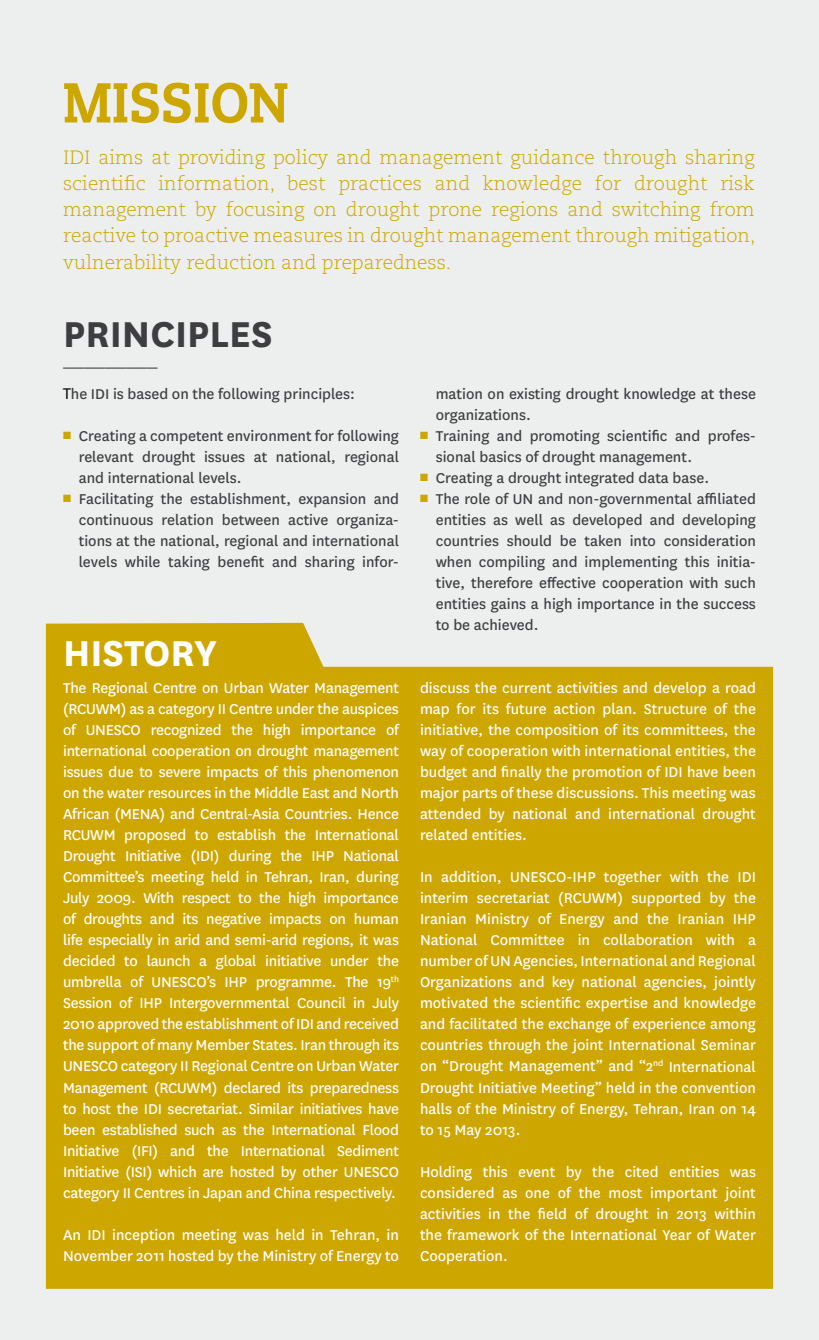
<style>
.page{position:relative;width:819px;height:1340px;background:#fff}
.page>*{position:absolute;margin:0;border:0;box-sizing:border-box;transform-origin:0 0}
.t1{font:800 56px "Caecilia LT Std";color:#cea600;scale:.9 1}
.t2{font:700 42px "National";color:#3e3d40}
.t3{font:700 42px "National";letter-spacing:-.01em;color:#fff}
.t4{font:21px "ITC Avant Garde Pro";color:#3e3d40}
.t5{font:300 19.25px/26.2px "Caecilia LT Std";color:#cea600;text-align:justify}
.t6{font:16.62px/21px "National";color:#fff;text-align:justify}
.t7{font:16.62px/21px "National";color:#3e3d40;text-align:justify}
.s1{font-family:"Myriad Pro";font-size:15.75px;color:#000}
.s2{color:#cea600}
</style>
<div class="page">
<div style="left:0;top:0;width:819px;height:1339px;background:#ecefee"></div>
<div style="left:46px;top:623px;width:727px;height:665px;background:#cea600"></div>
<h1 class="t1" style="left:63px;top:68px;width:253px">MISSION</h1>
<p class="t5" style="left:63px;top:144px;width:693px">IDI aims at providing policy and management guidance through sharing scientific information, best practices and knowledge for drought risk management by focusing on drought prone regions and switching from reactive to proactive measures in drought management through mitigation, vulnerability reduction and preparedness.</p>
<h2 class="t2" style="left:63px;top:305px;width:211px">PRINCIPLES</h2>
<p class="t4" style="left:63px;top:346px;width:96px">_________</p>
<p class="t7" style="left:63px;top:383px;width:293px"><span class="s1">T</span>he IDI is based on the following principles:</p>
<p class="t7" style="left:79px;top:425px;width:322px;text-indent:-16px"><span class="s2">■</span> Creating a competent environment for following relevant drought issues at national, regional and international levels.</p>
<p class="t7" style="left:79px;top:488px;width:322px;text-indent:-16px"><span class="s2">■</span> Facilitating the establishment, expansion and continuous relation between active organiza&shy;tions at the national, regional and international levels while taking benefit and sharing infor-</p>
<h2 class="t3" style="left:63px;top:623px;width:155px">HISTORY</h2>
<p class="t6" style="left:63px;top:677px;width:338px">The Regional Centre on Urban Water Management (RCUWM) as a category II Centre under the auspices of UNESCO recognized the high importance of international cooperation on drought management issues due to severe impacts of this phenomenon on the water resources in the Middle East and North African (MENA) and Central-Asia Countries. Hence RCUWM proposed to establish the International Drought Initiative (IDI) during the IHP National Committee’s meeting held in Tehran, Iran, during July 2009. With respect to the high importance of droughts and its negative impacts on human life especially in arid and semi-arid regions, it was decided to launch a global initiative under the umbrella of UNESCO’s IHP programme. The 19<sup>th </sup>Session of IHP Intergovernmental Council in July 2010 approved the establishment of IDI and received the support of many Member States. Iran through its UNESCO category II Regional Centre on Urban Water Management (RCUWM) declared its preparedness to host the IDI secretariat. Similar initiatives have been established such as the International Flood Initiative (IFI) and the International Sediment Initiative (ISI) which are hosted by other UNESCO category II Centres in Japan and China respectively.</p>
<p class="t6" style="left:63px;top:1223px;width:337px">An IDI inception meeting was held in Tehran, in<br>November 2011 hosted by the Ministry of Energy to</p>
<p class="t7" style="left:436px;top:383px;width:322px">mation on existing drought knowledge at these organizations.</p>
<p class="t7" style="left:436px;top:425px;width:321px;text-indent:-16px"><span class="s2">■</span> Training and promoting scientific and profes&shy;sional basics of drought management.</p>
<p class="t7" style="left:420px;top:467px;width:290px"><span class="s2">■</span> Creating a drought integrated data base.</p>
<p class="t7" style="left:436px;top:488px;width:322px;text-indent:-16px"><span class="s2">■</span> The role of UN and non-governmental affiliated entities as well as developed and developing countries should be taken into consideration when compiling and implementing this initia&shy;tive, therefore effective cooperation with such entities gains a high importance in the success to be achieved.</p>
<p class="t6" style="left:420px;top:677px;width:337px">discuss the current activities and develop a road map for its future action plan. Structure of the initiative, the composition of its committees, the way of cooperation with international entities, the budget and finally the promotion of IDI have been major parts of these discussions. This meeting was attended by national and international drought related entities.</p>
<p class="t6" style="left:420px;top:866px;width:337px">In addition, UNESCO-IHP together with the IDI interim secretariat (RCUWM) supported by the Iranian Ministry of Energy and the Iranian IHP National Committee in collaboration with a number of UN Agencies, International and Regional Organizations and key national agencies, jointly motivated the scientific expertise and knowledge and facilitated the exchange of experience among countries through the joint International Seminar on “Drought Management” and “2<sup>nd</sup> International Drought Initiative Meeting” held in the convention halls of the Ministry of Energy, Tehran, Iran on 14 to 15 May 2013.</p>
<p class="t6" style="left:420px;top:1160px;width:337px">Holding this event by the cited entities was considered as one of the most important joint activities in the field of drought in 2013 within the framework of the International Year of Water Cooperation.</p>
</div>
